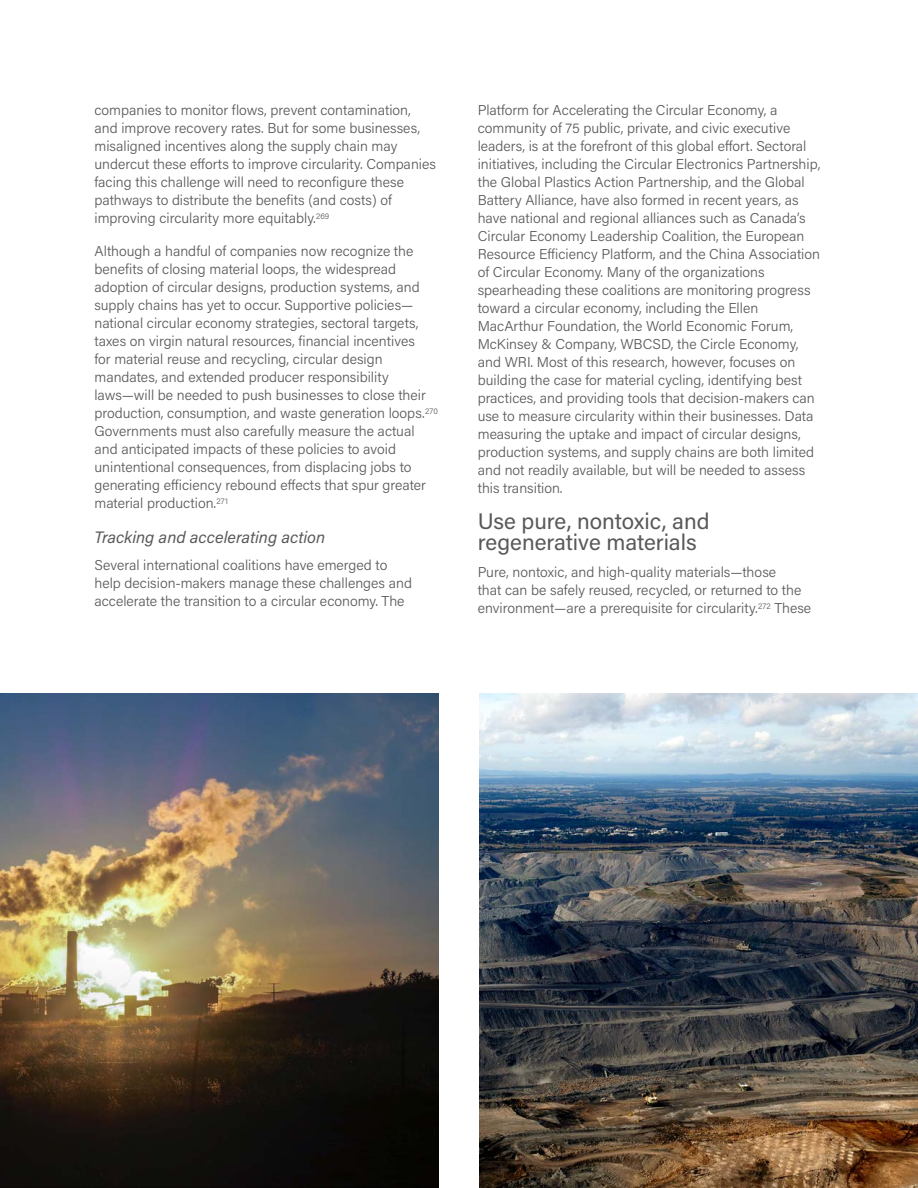
<style>
.page{position:relative;width:918px;height:1188px;background:#fff}
.page>*{position:absolute;margin:0;border:0;box-sizing:border-box;transform-origin:0 0}
.t1{font:22.5px/21px "Acumin Pro";color:#58595b}
.t2{font:italic 16.5px "Acumin Pro";color:#58595b}
.t3{font:300 14.25px/18px "Acumin Pro";color:#58595b}
</style>
<div class="page">
<img style="left:0;top:693px;width:439px;height:495px">
<img style="left:479px;top:693px;width:439px;height:495px">
<p class="t3" style="left:94px;top:101px;width:343px">companies to monitor flows, prevent contamination, and improve recovery rates. But for some businesses, misaligned incentives along the supply chain may undercut these efforts to improve circularity. Companies facing this challenge will need to reconfigure these pathways to distribute the benefits (and costs) of improving circularity more equitably.<sup>269</sup></p>
<p class="t3" style="left:94px;top:242px;width:345px">Although a handful of companies now recognize the benefits of closing material loops, the widespread adoption of circular designs, production systems, and supply chains has yet to occur. Supportive policies— national circular economy strategies, sectoral targets, taxes on virgin natural resources, financial incentives<br>for material reuse and recycling, circular design mandates, and extended producer responsibility laws—will be needed to push businesses to close their production, consumption, and waste generation loops.<sup>270<br></sup>Governments must also carefully measure the actual and anticipated impacts of these policies to avoid unintentional consequences, from displacing jobs to generating efficiency rebound effects that spur greater material production.<sup>271</sup></p>
<p class="t2" style="left:94px;top:526px;width:232px">Tracking and accelerating action</p>
<p class="t3" style="left:94px;top:555px;width:319px">Several international coalitions have emerged to help decision-makers manage these challenges and accelerate the transition to a circular economy. The</p>
<p class="t3" style="left:478px;top:101px;width:344px">Platform for Accelerating the Circular Economy, a community of 75 public, private, and civic executive leaders, is at the forefront of this global effort. Sectoral initiatives, including the Circular Electronics Partnership, the Global Plastics Action Partnership, and the Global Battery Alliance, have also formed in recent years, as have national and regional alliances such as Canada’s Circular Economy Leadership Coalition, the European Resource Efficiency Platform, and the China Association of Circular Economy. Many of the organizations spearheading these coalitions are monitoring progress toward a circular economy, including the Ellen MacArthur Foundation, the World Economic Forum, McKinsey &amp; Company, WBCSD, the Circle Economy, and WRI. Most of this research, however, focuses on building the case for material cycling, identifying best practices, and providing tools that decision-makers can use to measure circularity within their businesses. Data measuring the uptake and impact of circular designs, production systems, and supply chains are both limited and not readily available, but will be needed to assess this transition.</p>
<h1 class="t1" style="left:478px;top:510px;width:233px">Use pure, nontoxic, and regenerative materials</h1>
<p class="t3" style="left:478px;top:563px;width:335px">Pure, nontoxic, and high-quality materials—those<br>that can be safely reused, recycled, or returned to the environment—are a prerequisite for circularity.<sup>272</sup> These</p>
</div>
